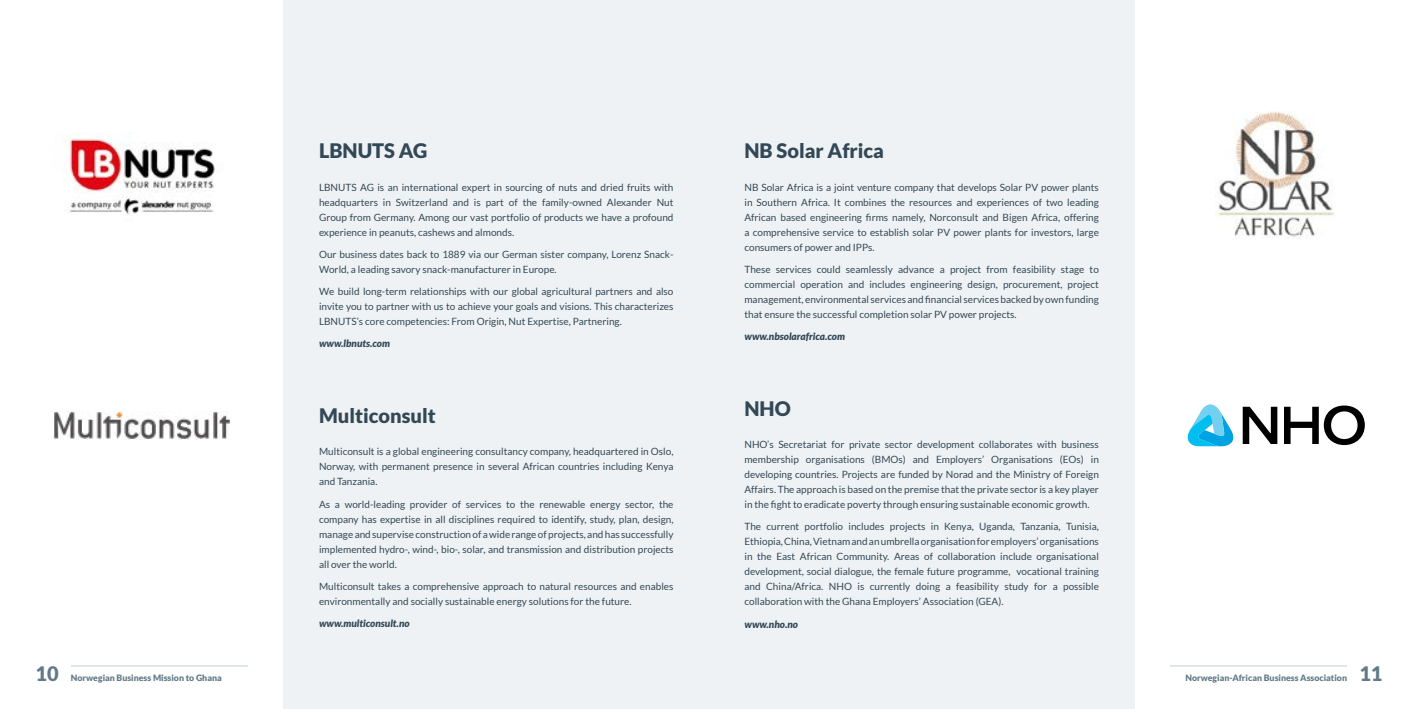
<style>
.page{position:relative;width:1418px;height:709px;background:#fff}
.page>*{position:absolute;margin:0;border:0;box-sizing:border-box;transform-origin:0 0}
.t1{font:900 20px "Lato";color:#334856}
.t2{font:900 20px "Lato";color:#627a88}
.t3{font:10px/15px "Lato";color:#334856;text-align:justify}
.t4{font:italic 900 10px "Lato";color:#334856}
.t5{font:900 8.75px "Lato";color:#627a88}
</style>
<div class="page">
<div style="left:283px;top:0;width:426px;height:709px;background:#eff2f4"></div>
<div style="left:709px;top:0;width:425px;height:709px;background:#eff2f4"></div>
<hr style="left:71px;top:665px;width:177px;height:1px;background:#bdd0d9">
<hr style="left:1169px;top:665px;width:177px;height:1px;background:#bdd0d9">
<img style="left:54px;top:411px;width:176px;height:28px">
<img style="left:69px;top:133px;width:146px;height:82px">
<img style="left:1215px;top:111px;width:119px;height:126px">
<svg style="left:1187px;top:404px;width:46px;height:42px"></svg>
<svg style="left:1284px;top:405px;width:80px;height:40px"></svg>
<svg style="left:1242px;top:407px;width:35px;height:37px"></svg>
<h1 class="t1" style="left:319px;top:139px;width:110px">LBNUTS AG</h1>
<p class="t3" style="left:319px;top:179px;width:356px">LBNUTS AG is an international expert in sourcing of nuts and dried fruits with headquarters in Switzerland and is part of the family-owned Alexander Nut Group from Germany. Among our vast portfolio of products we have a profound experience in peanuts, cashews and almonds.</p>
<p class="t3" style="left:319px;top:246px;width:356px">Our business dates back to 1889 via our German sister company, Lorenz Snack-<br>World, a leading savory snack-manufacturer in Europe.</p>
<p class="t3" style="left:319px;top:284px;width:356px">We build long-term relationships with our global agricultural partners and also invite you to partner with us to achieve your goals and visions. This characterizes LBNUTS’s core competencies: From Origin, Nut Expertise, Partnering.</p>
<p class="t4" style="left:319px;top:337px;width:72px">www.lbnuts.com</p>
<h1 class="t1" style="left:319px;top:403px;width:118px">Multiconsult</h1>
<p class="t3" style="left:319px;top:444px;width:356px">Multiconsult is a global engineering consultancy company, headquartered in Oslo, Norway, with permanent presence in several African countries including Kenya and Tanzania.</p>
<p class="t3" style="left:319px;top:496px;width:356px">As a world-leading provider of services to the renewable energy sector, the company has expertise in all disciplines required to identify, study, plan, design, manage and supervise construction of a wide range of projects, and has successfully implemented hydro-, wind-, bio-, solar, and transmission and distribution projects all over the world.</p>
<p class="t3" style="left:319px;top:578px;width:356px">Multiconsult takes a comprehensive approach to natural resources and enables environmentally and socially sustainable energy solutions for the future.</p>
<p class="t4" style="left:319px;top:617px;width:92px">www.multiconsult.no</p>
<h1 class="t1" style="left:744px;top:139px;width:141px">NB Solar Africa</h1>
<p class="t3" style="left:744px;top:179px;width:356px">NB Solar Africa is a joint venture company that develops Solar PV power plants in Southern Africa. It combines the resources and experiences of two leading African based engineering firms namely, Norconsult and Bigen Africa, offering a comprehensive service to establish solar PV power plants for investors, large consumers of power and IPPs.</p>
<p class="t3" style="left:744px;top:261px;width:356px">These services could seamlessly advance a project from feasibility stage to commercial operation and includes engineering design, procurement, project management, environmental services and financial services backed by own funding that ensure the successful completion solar PV power projects.</p>
<p class="t4" style="left:744px;top:330px;width:102px">www.nbsolarafrica.com</p>
<h1 class="t1" style="left:744px;top:396px;width:48px">NHO</h1>
<p class="t3" style="left:744px;top:437px;width:356px">NHO’s Secretariat for private sector development collaborates with business membership organisations (BMOs) and Employers’ Organisations (EOs) in developing countries. Projects are funded by Norad and the Ministry of Foreign Affairs. The approach is based on the premise that the private sector is a key player in the fight to eradicate poverty through ensuring sustainable economic growth.</p>
<p class="t3" style="left:744px;top:519px;width:356px">The current portfolio includes projects in Kenya, Uganda, Tanzania, Tunisia, Ethiopia, China, Vietnam and an umbrella organisation for employers’ organisations in the East African Community. Areas of collaboration include organisational development, social dialogue, the female future programme, vocational training and China/Africa. NHO is currently doing a feasibility study for a possible collaboration with the Ghana Employers’ Association (GEA).</p>
<p class="t4" style="left:744px;top:618px;width:55px">www.nho.no</p>
<h1 class="t2" style="left:35px;top:661px;width:25px">10</h1>
<p class="t5" style="left:71px;top:672px;width:152px">Norwegian Business Mission to Ghana</p>
<p class="t5" style="left:1185px;top:672px;width:163px">Norwegian-African Business Association</p>
<h1 class="t2" style="left:1359px;top:661px;width:25px">11</h1>
</div>
